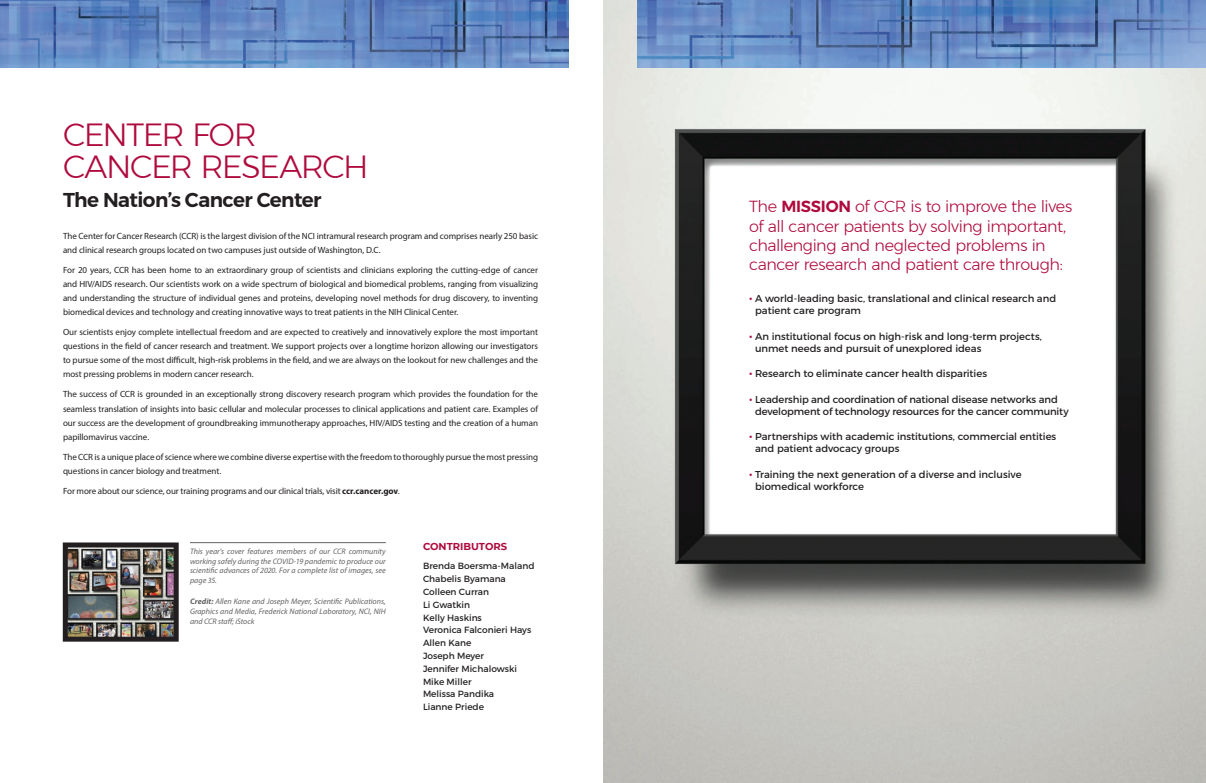
<style>
.page{position:relative;width:1206px;height:783px;background:#fff}
.page>*{position:absolute;margin:0;border:0;box-sizing:border-box;transform-origin:0 0}
.Secondary-Headline{font:300 32px/32px "Montserrat";letter-spacing:-.045em;color:#af0a3d}
.Secondary-Headline-2{font:600 20px "Montserrat";letter-spacing:-.03em;color:#231f20}
.Secondary-Headline-3{font:300 16px/19.2px "Montserrat";letter-spacing:-.025em;color:#af0a3d}
.t1{font:10px/12px "Montserrat";letter-spacing:-.005em;color:#231f20}
.t2{font:700 10px "Montserrat";color:#af0a3d}
.Secondary-Headline-4{font:9px/14px "Myriad Pro";letter-spacing:-.01em;color:#231f20;text-align:justify}
.t3{font:9px "Montserrat";color:#231f20}
.Photo_Caption_Text{font:italic 8px/9.6px "Myriad Pro";color:#636366;text-align:justify}
.s1{font-weight:700}
.s2{font-weight:600}
.s3{font-size:12px;color:#af0a3d}
</style>
<div class="page">
<img style="left:603px;top:0;width:603px;height:783px">
<img style="left:0;top:0;width:568px;height:68px">
<hr style="left:190px;top:542px;width:196px;height:1px;background:#636366">
<img style="left:62px;top:542px;width:117px;height:100px">
<img style="left:638px;top:0;width:568px;height:68px">
<p class="Secondary-Headline" style="left:63px;top:119px;width:307px">CENTER FOR<br>CANCER RESEARCH</p>
<p class="Secondary-Headline-2" style="left:63px;top:185px;width:260px">The Nation’s Cancer Center</p>
<p class="Secondary-Headline-4" style="left:63px;top:229px;width:477px">The Center for Cancer Research (CCR) is the largest division of the NCI intramural research program and comprises nearly 250 basic and clinical research groups located on two campuses just outside of Washington, D.C.</p>
<p class="Secondary-Headline-4" style="left:63px;top:263px;width:477px">For 20 years, CCR has been home to an extraordinary group of scientists and clinicians exploring the cutting-edge of cancer and HIV/AIDS research. Our scientists work on a wide spectrum of biological and biomedical problems, ranging from visualizing and understanding the structure of individual genes and proteins, developing novel methods for drug discovery, to inventing biomedical devices and technology and creating innovative ways to treat patients in the NIH Clinical Center.</p>
<p class="Secondary-Headline-4" style="left:63px;top:325px;width:477px">Our scientists enjoy complete intellectual freedom and are expected to creatively and innovatively explore the most important questions in the field of cancer research and treatment. We support projects over a longtime horizon allowing our investigators to pursue some of the most difficult, high-risk problems in the field, and we are always on the lookout for new challenges and the most pressing problems in modern cancer research.</p>
<p class="Secondary-Headline-4" style="left:63px;top:387px;width:477px">The success of CCR is grounded in an exceptionally strong discovery research program which provides the foundation for the seamless translation of insights into basic cellular and molecular processes to clinical applications and patient care. Examples of our success are the development of groundbreaking immunotherapy approaches, HIV/AIDS testing and the creation of a human papillomavirus vaccine.</p>
<p class="Secondary-Headline-4" style="left:63px;top:449px;width:477px">The CCR is a unique place of science where we combine diverse expertise with the freedom to thoroughly pursue the most pressing questions in cancer biology and treatment.</p>
<p class="Secondary-Headline-4" style="left:63px;top:483px;width:338px">For more about our science, our training programs and our clinical trials, visit <span class="s1">ccr.cancer.gov</span>.</p>
<p class="Photo_Caption_Text" style="left:190px;top:546px;width:197px">This year’s cover features members of our CCR community working safely during the COVID-19 pandemic to produce our scientific advances of 2020. For a complete list of images, see page 35.</p>
<p class="Photo_Caption_Text" style="left:190px;top:597px;width:197px"><span class="s1">Credit:</span> Allen Kane and Joseph Meyer, Scientific Publications, Graphics and Media, Frederick National Laboratory, NCI, NIH and CCR staff; iStock</p>
<p class="t2" style="left:423px;top:539px;width:86px">CONTRIBUTORS</p>
<p class="t3" style="left:423px;top:561px;width:113px">Brenda Boersma-Maland</p>
<p class="t3" style="left:423px;top:573px;width:84px">Chabelis Byamana</p>
<p class="t3" style="left:423px;top:586px;width:68px">Colleen Curran</p>
<p class="t3" style="left:423px;top:599px;width:49px">Li Gwatkin</p>
<p class="t3" style="left:423px;top:612px;width:60px">Kelly Haskins</p>
<p class="t3" style="left:423px;top:625px;width:110px">Veronica Falconieri Hays</p>
<p class="t3" style="left:423px;top:637px;width:50px">Allen Kane</p>
<p class="t3" style="left:423px;top:650px;width:62px">Joseph Meyer</p>
<p class="t3" style="left:423px;top:663px;width:95px">Jennifer Michalowski</p>
<p class="t3" style="left:423px;top:676px;width:50px">Mike Miller</p>
<p class="t3" style="left:423px;top:689px;width:73px">Melissa Pandika</p>
<p class="t3" style="left:423px;top:701px;width:63px">Lianne Priede</p>
<p class="Secondary-Headline-3" style="left:749px;top:197px;width:325px">The <span class="s2">MISSION</span> of CCR is to improve the lives of all cancer patients by solving important, challenging and neglected problems in cancer research and patient care through:</p>
<p class="t1" style="left:755px;top:293px;width:303px;text-indent:-6px"><span class="s3">•</span> A world-leading basic, translational and clinical research and patient care program</p>
<p class="t1" style="left:755px;top:330px;width:288px;text-indent:-6px"><span class="s3">•</span> An institutional focus on high-risk and long-term projects, unmet needs and pursuit of unexplored ideas</p>
<p class="t1" style="left:749px;top:368px;width:239px"><span class="s3">•</span> Research to eliminate cancer health disparities</p>
<p class="t1" style="left:755px;top:393px;width:315px;text-indent:-6px"><span class="s3">•</span> Leadership and coordination of national disease networks and development of technology resources for the cancer community</p>
<p class="t1" style="left:755px;top:431px;width:303px;text-indent:-6px"><span class="s3">•</span> Partnerships with academic institutions, commercial entities and patient advocacy groups</p>
<p class="t1" style="left:755px;top:468px;width:268px;text-indent:-6px"><span class="s3">•</span> Training the next generation of a diverse and inclusive biomedical workforce</p>
</div>
